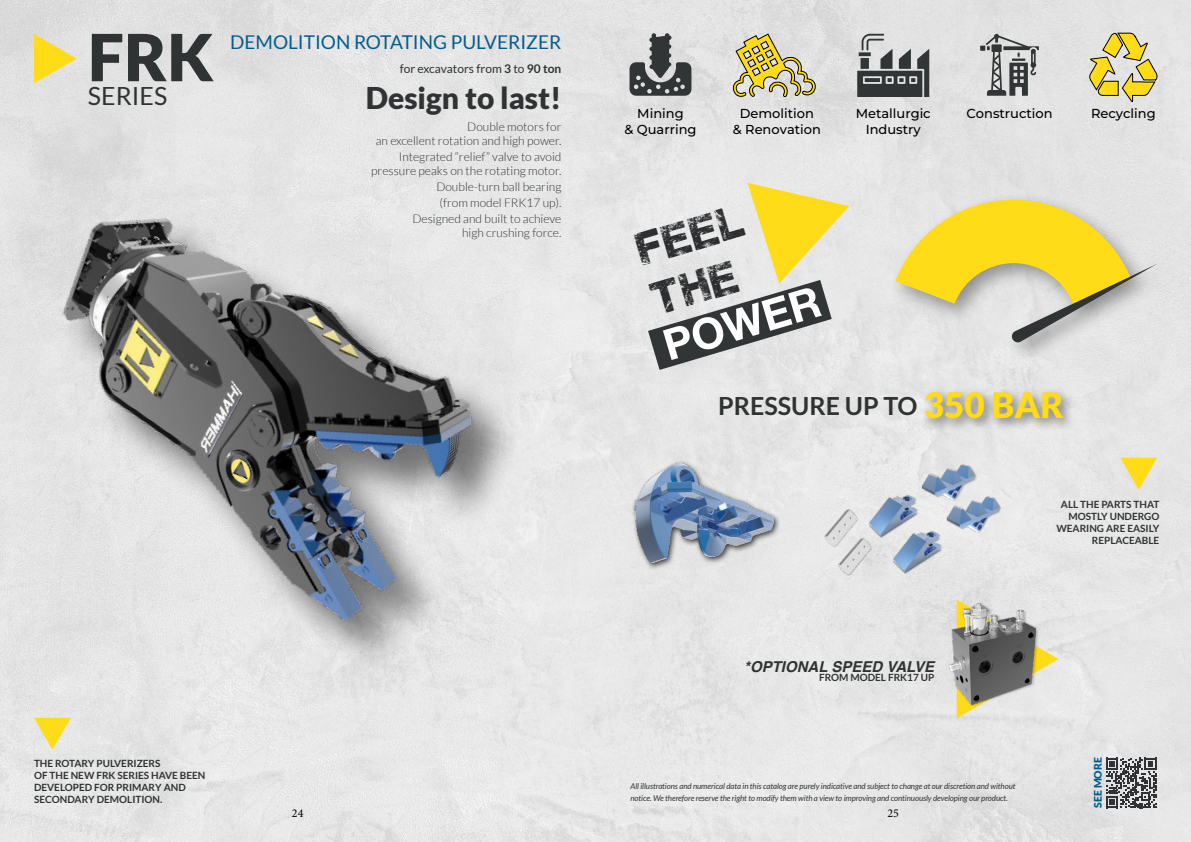
<style>
.page{position:relative;width:1191px;height:842px;background:#fff}
.page>*{position:absolute;margin:0;border:0;box-sizing:border-box;transform-origin:0 0}
.t1{font:900 65px "Lato";color:#303333}
.t2{font:700 43px "Helvetica Neue";color:#fff}
.t3{font:37px/51.5px "Plane Crash";color:#2c2e2f}
.t4{font:900 30px "Lato";color:#303333}
.t5{font:700 25px "Lato";color:#303333}
.t6{font:25px "Lato";color:#303333}
.t7{font:19px "Lato";color:#025d8e}
.t8{font:italic 700 15px "Helvetica";color:#303333}
.t9{font:100 13px/15.6px "Montserrat";color:#000;text-align:center}
.t10{font:300 12px/14.4px "Lato";color:#303333;text-align:right}
.t11{font:12px "Lato";color:#303333}
.t12{font:12px "Minion Pro";color:#000}
.t13{font:900 10.5px "Lato";color:#025d8e}
.t14{font:700 10px/12px "Lato";color:#303333}
.t15{font:italic 8px/12px "Lato";letter-spacing:-.01em;color:#303333}
.s1{font-weight:700}
.s2{font-weight:900;font-size:35px;color:#ffdb18}
</style>
<div class="page">
<img style="left:0;top:0;width:1191px;height:842px">
<svg style="left:34px;top:34px;width:43px;height:49px;background:#efdd7c"></svg>
<svg style="left:34px;top:718px;width:37px;height:32px"></svg>
<img style="left:34px;top:145px;width:527px;height:532px">
<svg style="left:733px;top:33px;width:82px;height:64px;background:#c7be8c"></svg>
<svg style="left:980px;top:34px;width:58px;height:62px;background:#a4a5a5"></svg>
<svg style="left:857px;top:34px;width:72px;height:63px;background:#848586"></svg>
<svg style="left:629px;top:33px;width:62px;height:63px;background:#828484"></svg>
<svg style="left:1089px;top:33px;width:68px;height:69px;background:#d5c77f"></svg>
<svg style="left:1106px;top:758px;width:50px;height:50px;background:#7d7e7e"></svg>
<div style="left:824px;top:509px;width:35px;height:38px;background:#e7e7e7"></div>
<img style="left:823px;top:508px;width:35px;height:39px">
<div style="left:837px;top:537px;width:36px;height:39px;background:#e1e1e1"></div>
<img style="left:837px;top:536px;width:35px;height:39px">
<div style="left:868px;top:494px;width:51px;height:44px;background:#000;opacity:.2"></div>
<img style="left:868px;top:494px;width:49px;height:43px">
<div style="left:892px;top:530px;width:51px;height:44px;background:#000;opacity:.2"></div>
<img style="left:892px;top:531px;width:49px;height:42px">
<div style="left:922px;top:463px;width:56px;height:38px;background:#ebebeb"></div>
<img style="left:920px;top:463px;width:57px;height:37px">
<div style="left:946px;top:495px;width:56px;height:38px;background:#eaeaea"></div>
<img style="left:944px;top:495px;width:57px;height:37px">
<div style="left:630px;top:460px;width:150px;height:110px;background:#000;opacity:.75"></div>
<img style="left:630px;top:458px;width:147px;height:112px">
<svg style="left:1120px;top:458px;width:37px;height:32px"></svg>
<svg style="left:1035px;top:600px;width:23px;height:118px;background:#e9e5d2"></svg>
<div style="left:948px;top:602px;width:91px;height:105px;background:#000;opacity:.2"></div>
<img style="left:917px;top:600px;width:118px;height:121px">
<svg style="left:648px;top:183px;width:201px;height:187px;background:#c6c2aa"></svg>
<div style="left:888px;top:191px;width:286px;height:173px;background:#e4e4e4"></div>
<svg style="left:895px;top:200px;width:262px;height:143px"></svg>
<div style="left:920px;top:387px;width:155px;height:44px;background:#000;opacity:.5"></div>
<h1 class="t1" style="left:88px;top:17px;width:127px">FRK</h1>
<h3 class="t6" style="left:88px;top:81px;width:81px">SERIES</h3>
<h3 class="t7" style="left:230px;top:30px;width:333px">DEMOLITION ROTATING PULVERIZER</h3>
<h3 class="t4" style="left:366px;top:80px;width:197px">Design to last!</h3>
<h3 class="t10" style="left:376px;top:119px;width:187px">Double motors for<br>an excellent rotation and high power.</h3>
<h3 class="t10" style="left:371px;top:149px;width:192px">Integrated “relief” valve to avoid pressure peaks on the rotating motor.</h3>
<h3 class="t10" style="left:412px;top:179px;width:150px;line-height:15.8px">Double-turn ball bearing (from model FRK17 up).<br>Designed and built to achieve</h3>
<h3 class="t10" style="left:462px;top:225px;width:101px">high crushing force.</h3>
<h3 class="t11" style="left:400px;top:61px;width:163px">for excavators from <span class="s1">3</span> to <span class="s1">90 ton</span></h3>
<h3 class="t9" style="left:624px;top:106px;width:74px">Mining<br>&amp; Quarring</h3>
<h3 class="t9" style="left:733px;top:106px;width:90px">Demolition<br>&amp; Renovation</h3>
<h3 class="t9" style="left:855px;top:106px;width:76px">Metallurgic<br>Industry</h3>
<h3 class="t9" style="left:966px;top:106px;width:88px">Construction</h3>
<h3 class="t9" style="left:1091px;top:106px;width:66px">Recycling</h3>
<h3 class="t3" style="left:629px;top:230px;width:113px;rotate:-17deg">feel the</h3>
<h2 class="t2" style="left:656px;top:321px;width:163px;rotate:-17deg">POWER</h2>
<h3 class="t5" style="left:718px;top:390px;width:347px">PRESSURE UP TO <span class="s2">350 BAR</span></h3>
<p class="t14" style="left:1056px;top:498px;width:104px;text-align:right">ALL THE PARTS THAT<br>MOSTLY UNDERGO<br>WEARING ARE EASILY<br>REPLACEABLE</p>
<p class="t14" style="left:34px;top:757px;width:173px">THE ROTARY PULVERIZERS<br>OF THE NEW FRK SERIES HAVE BEEN<br>DEVELOPED FOR PRIMARY AND<br>SECONDARY DEMOLITION.</p>
<h3 class="t8" style="left:744px;top:660px;width:192px">*OPTIONAL SPEED VALVE</h3>
<p class="t14" style="left:819px;top:671px;width:116px">FROM MODEL FRK17 UP</p>
<p class="t15" style="left:630px;top:780px;width:386px">All illustrations and numerical data in this catalog are purely indicative and subject to change at our discretion and without notice. We therefore reserve the right to modify them with a view to improving and continuously developing our product.</p>
<h3 class="t12" style="left:292px;top:805px;width:13px">24</h3>
<h3 class="t12" style="left:887px;top:805px;width:13px">25</h3>
<h3 class="t13" style="left:1091px;top:808px;width:52px;rotate:-90deg">SEE MORE</h3>
</div>
